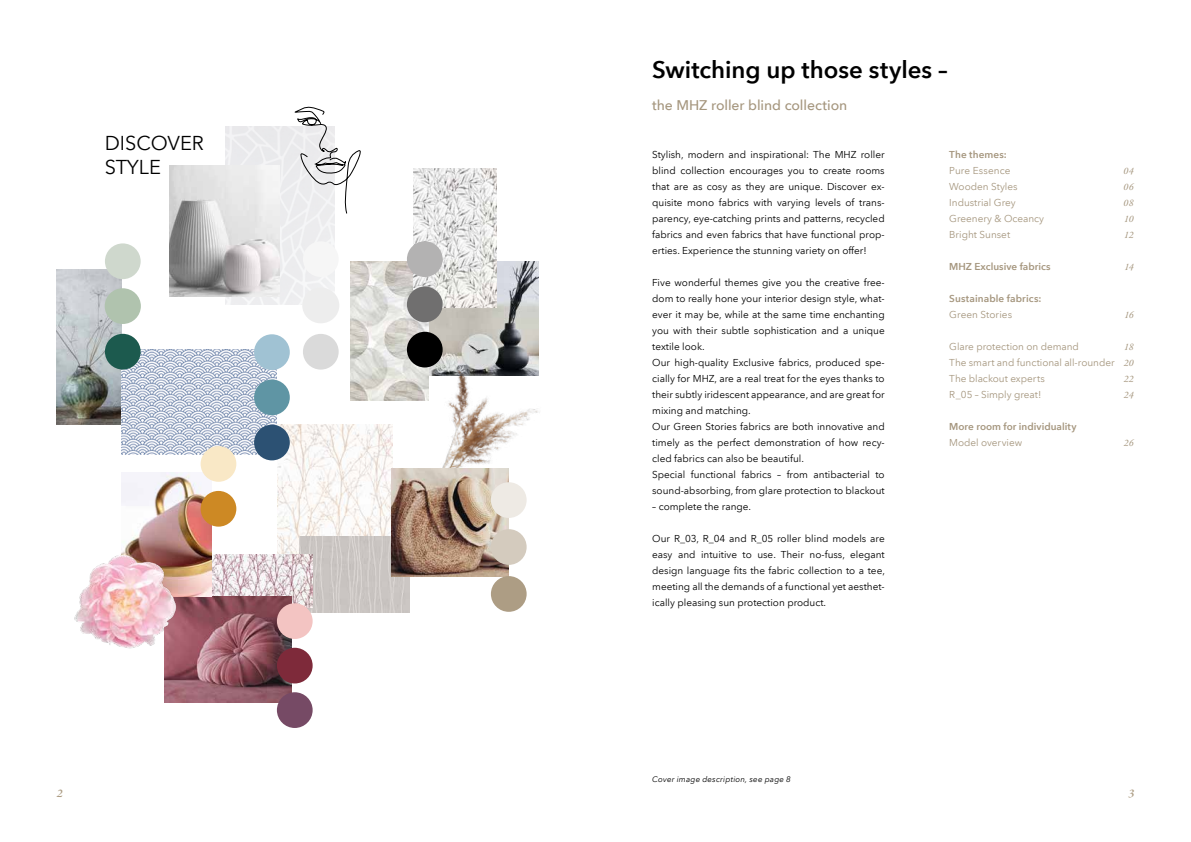
<style>
.page{position:relative;width:1191px;height:842px;background:#fff}
.page>*{position:absolute;margin:0;border:0;box-sizing:border-box;transform-origin:0 0}
.t1{font:600 24px "Avenir Next LT Com";color:#000}
.t2{font:20.1px/23.4px "Avenir Next LT Com";color:#000}
.t3{font:500 14px "Avenir Next LT Com";letter-spacing:-.005em;color:#a5967e}
.t4{font:italic 600 12px "Garamond Premr Pro";color:#ad9d84}
.t5{font:10px/16px "Avenir Next LT Com";color:#000;text-align:justify}
.t6{font:10px/16px "Avenir Next LT Com";color:#a5967e}
.t7{font:600 10px "Avenir Next LT Com";letter-spacing:.005em;color:#a5967e}
.t8{font:italic 10px "Garamond Premr Pro";letter-spacing:-.025em;color:#a5967e}
.t9{font:italic 8px "Avenir Next LT Com";letter-spacing:.025em;color:#000}
.s1{font-family:"Garamond Premr Pro";font-style:italic}
</style>
<div class="page">
<img style="left:429px;top:261px;width:110px;height:114px">
<img style="left:350px;top:261px;width:79px;height:139px">
<img style="left:413px;top:168px;width:83px;height:139px">
<img style="left:277px;top:424px;width:115px;height:130px">
<img style="left:300px;top:536px;width:109px;height:76px">
<img style="left:430px;top:363px;width:109px;height:119px">
<img style="left:392px;top:469px;width:116px;height:107px">
<div style="left:491px;top:482px;width:35px;height:36px;background:#eeeae4;border-radius:50%"></div>
<div style="left:491px;top:529px;width:35px;height:36px;background:#d4cbbe;border-radius:50%"></div>
<div style="left:491px;top:576px;width:35px;height:36px;background:#ad9d84;border-radius:50%"></div>
<img style="left:57px;top:270px;width:65px;height:154px">
<img style="left:122px;top:350px;width:154px;height:104px">
<div style="left:105px;top:243px;width:36px;height:36px;background:#cfd8cd;border-radius:50%"></div>
<div style="left:105px;top:288px;width:36px;height:36px;background:#b0c3ae;border-radius:50%"></div>
<div style="left:105px;top:334px;width:36px;height:35px;background:#1c5a4e;border-radius:50%"></div>
<div style="left:254px;top:334px;width:36px;height:36px;background:#a0c2d3;border-radius:50%"></div>
<div style="left:254px;top:380px;width:36px;height:35px;background:#5f95a4;border-radius:50%"></div>
<div style="left:254px;top:425px;width:36px;height:35px;background:#2c5173;border-radius:50%"></div>
<img style="left:211px;top:555px;width:102px;height:52px">
<img style="left:164px;top:596px;width:127px;height:106px">
<img style="left:122px;top:472px;width:89px;height:124px">
<img style="left:74px;top:547px;width:110px;height:107px">
<div style="left:201px;top:446px;width:35px;height:36px;background:#f9e8c6;border-radius:50%"></div>
<div style="left:201px;top:491px;width:35px;height:36px;background:#cd8924;border-radius:50%"></div>
<div style="left:277px;top:603px;width:36px;height:36px;background:#f3c4c2;border-radius:50%"></div>
<div style="left:277px;top:648px;width:36px;height:35px;background:#7e2a3a;border-radius:50%"></div>
<div style="left:277px;top:692px;width:36px;height:36px;background:#764a65;border-radius:50%"></div>
<img style="left:170px;top:166px;width:110px;height:131px">
<svg style="left:294px;top:106px;width:67px;height:108px"></svg>
<div style="left:407px;top:241px;width:35px;height:36px;background:#b3b2b2;border-radius:50%"></div>
<div style="left:407px;top:286px;width:35px;height:36px;background:#706f6f;border-radius:50%"></div>
<div style="left:407px;top:332px;width:35px;height:35px;background:#000;border-radius:50%"></div>
<div style="left:303px;top:334px;width:36px;height:36px;background:#dadada;border-radius:50%"></div>
<div style="left:302px;top:288px;width:37px;height:35px;background:#ededed;border-radius:50%"></div>
<div style="left:303px;top:241px;width:36px;height:36px;background:#f6f6f6;border-radius:50%"></div>
<h2 class="t2" style="left:105px;top:132px;width:101px">DISCOVER<br>STYLE</h2>
<h1 class="t1" style="left:652px;top:55px;width:297px">Switching up those styles –</h1>
<h3 class="t3" style="left:652px;top:96px;width:197px">the MHZ roller blind collection</h3>
<p class="t5" style="left:652px;top:146px;width:234px">Stylish, modern and inspirational: The MHZ roller blind collection encourages you to create rooms that are as cosy as they are unique. Discover ex&shy;quisite mono fabrics with varying levels of trans&shy;parency, eye-catching prints and patterns, recycled fabrics and even fabrics that have functional prop&shy;erties. Experience the stunning variety on offer!</p>
<p class="t5" style="left:652px;top:274px;width:234px;text-align:left">Five wonderful themes give you the creative free&shy;dom to really hone your interior design style, what&shy;ever it may be, while at the same time enchanting you with their subtle sophistication and a unique textile look.<br>Our high-quality Exclusive fabrics, produced spe&shy;cially for MHZ, are a real treat for the eyes thanks to their subtly iridescent appearance, and are great for mixing and matching.<br>Our Green Stories fabrics are both innovative and timely as the perfect demonstration of how recy&shy;cled fabrics can also be beautiful.<br>Special functional fabrics – from antibacterial to sound-absorbing, from glare protection to blackout</p>
<p class="t5" style="left:652px;top:498px;width:100px">– complete the range.</p>
<p class="t5" style="left:652px;top:530px;width:234px">Our R_03, R_04 and R_05 roller blind models are easy and intuitive to use. Their no-fuss, elegant design language fits the fabric collection to a tee, meeting all the demands of a functional yet aesthet&shy;ically pleasing sun protection product.</p>
<p class="t7" style="left:949px;top:148px;width:59px">The themes:</p>
<p class="t6" style="left:949px;top:162px;width:63px">Pure Essence</p>
<p class="t8" style="left:1123px;top:164px;width:12px">0 4</p>
<p class="t6" style="left:949px;top:178px;width:70px">Wooden Styles</p>
<p class="t8" style="left:1123px;top:180px;width:12px">0 6</p>
<p class="t6" style="left:949px;top:194px;width:68px">Industrial Grey</p>
<p class="t8" style="left:1123px;top:196px;width:12px">0 8</p>
<p class="t6" style="left:949px;top:210px;width:96px">Greenery &amp; Oceancy</p>
<p class="t8" style="left:1124px;top:212px;width:11px">10</p>
<p class="t6" style="left:949px;top:226px;width:62px">Bright Sunset</p>
<p class="t8" style="left:1124px;top:228px;width:11px">12</p>
<p class="t7" style="left:949px;top:260px;width:103px">MHZ Exclusive fabrics</p>
<p class="t8" style="left:1124px;top:260px;width:11px">14</p>
<p class="t7" style="left:949px;top:292px;width:94px">Sustainable fabrics:</p>
<p class="t6" style="left:949px;top:306px;width:64px">Green Stories</p>
<p class="t8" style="left:1124px;top:308px;width:11px">16</p>
<p class="t6" style="left:949px;top:338px;width:131px">Glare protection on demand</p>
<p class="t8" style="left:1124px;top:340px;width:11px">18</p>
<p class="t6" style="left:949px;top:354px;width:186px">The smart and functional all-rounder <span class="s1">20<br></span>The blackout experts</p>
<p class="t8" style="left:1123px;top:372px;width:11px">22</p>
<p class="t6" style="left:949px;top:386px;width:93px">R_05 – Simply great!</p>
<p class="t8" style="left:1123px;top:388px;width:11px">24</p>
<p class="t7" style="left:949px;top:420px;width:129px">More room for individuality</p>
<p class="t6" style="left:949px;top:434px;width:74px">Model overview</p>
<p class="t8" style="left:1123px;top:436px;width:11px">26</p>
<p class="t9" style="left:652px;top:774px;width:140px">Cover image description, see page 8</p>
<p class="t4" style="left:57px;top:786px;width:7px">2</p>
<p class="t4" style="left:1128px;top:786px;width:7px">3</p>
</div>
